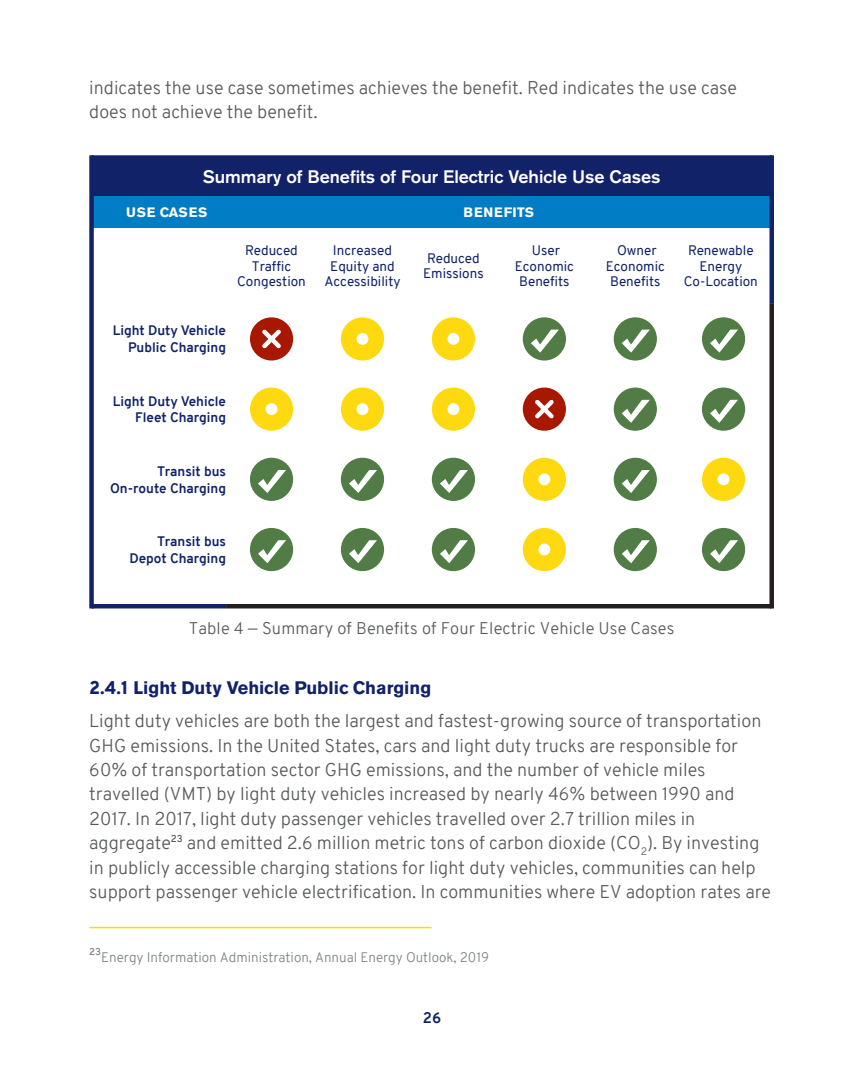
<style>
.page{position:relative;width:864px;height:1080px;background:#fff}
.page>*{position:absolute;margin:0;border:0;box-sizing:border-box;transform-origin:0 0}
.t1{font:300 18px/24.5px "Overpass";color:#58595b}
.t2{font:500 18px "Akzidenz Grotesk BE";color:#fff}
.t3{font:700 18px "Akzidenz Grotesk BE";color:#112269}
.t4{font:300 16.5px "Overpass";letter-spacing:.01em;color:#58595b}
.t5{font:700 15px "Overpass";color:#112269}
.t6{font:13.5px/15.6px "Overpass";color:#112269;text-align:center}
.t7{font:700 13.5px/16.8px "Overpass";color:#112269;text-align:right}
.t8{font:300 13.5px "Overpass";color:#7f8184}
.t9{font:700 13.5px "Akzidenz Grotesk BE";letter-spacing:.06em;color:#fff}
.t10{font:600 9.75px "Overpass";color:#7f8184}
.s1{font-family:"Overpass";font-weight:900}
</style>
<div class="page">
<div style="left:92px;top:158px;width:680px;height:38px;background:#112269"></div>
<div style="left:92px;top:196px;width:680px;height:32px;background:#007dc5"></div>
<div style="left:769px;top:304px;width:5px;height:304px;background:#231f20"></div>
<div style="left:89px;top:155px;width:5px;height:453px;background:#112269"></div>
<div style="left:769px;top:155px;width:5px;height:149px;background:#112269"></div>
<hr style="left:226px;top:604px;width:546px;height:4px;background:#231f20">
<div style="left:92px;top:155px;width:680px;height:5px;background:#112269"></div>
<hr style="left:92px;top:604px;width:134px;height:4px;background:#112269">
<svg style="left:341px;top:317px;width:43px;height:44px"></svg>
<svg style="left:432px;top:317px;width:43px;height:44px"></svg>
<svg style="left:432px;top:388px;width:43px;height:43px"></svg>
<svg style="left:341px;top:388px;width:43px;height:43px"></svg>
<svg style="left:250px;top:388px;width:43px;height:43px"></svg>
<svg style="left:523px;top:458px;width:43px;height:43px"></svg>
<svg style="left:523px;top:528px;width:43px;height:43px"></svg>
<svg style="left:702px;top:458px;width:43px;height:43px"></svg>
<svg style="left:523px;top:317px;width:43px;height:44px"></svg>
<svg style="left:614px;top:317px;width:43px;height:44px"></svg>
<svg style="left:702px;top:317px;width:43px;height:44px"></svg>
<svg style="left:702px;top:388px;width:43px;height:43px"></svg>
<svg style="left:614px;top:458px;width:43px;height:43px"></svg>
<svg style="left:702px;top:528px;width:43px;height:43px"></svg>
<svg style="left:614px;top:528px;width:43px;height:43px"></svg>
<svg style="left:614px;top:388px;width:43px;height:43px"></svg>
<svg style="left:432px;top:458px;width:43px;height:43px"></svg>
<svg style="left:432px;top:528px;width:43px;height:43px"></svg>
<svg style="left:341px;top:528px;width:43px;height:43px"></svg>
<svg style="left:341px;top:458px;width:43px;height:43px"></svg>
<svg style="left:250px;top:458px;width:43px;height:43px"></svg>
<svg style="left:250px;top:528px;width:43px;height:43px"></svg>
<svg style="left:250px;top:317px;width:43px;height:44px"></svg>
<svg style="left:523px;top:388px;width:43px;height:43px"></svg>
<hr style="left:89px;top:927px;width:343px;height:1px;background:#ffd90f">
<p class="t1" style="left:89px;top:77px;width:649px">indicates the use case sometimes achieves the benefit. Red indicates the use case does not achieve the benefit.</p>
<p class="t2" style="left:203px;top:171px;width:459px">Summary of Benefits of Four Electric Vehicle Use Cases</p>
<p class="t9" style="left:126px;top:207px;width:83px">USE CASES</p>
<p class="t9" style="left:464px;top:207px;width:72px">BENEFITS</p>
<p class="t6" style="left:237px;top:244px;width:70px">Reduced<br>Traffic<br>Congestion</p>
<p class="t6" style="left:324px;top:244px;width:78px">Increased<br>Equity and<br>Accessibility</p>
<p class="t6" style="left:423px;top:252px;width:62px;text-align:left">Reduced<br>Emissions</p>
<p class="t6" style="left:515px;top:244px;width:61px">User<br>Economic<br>Benefits</p>
<p class="t6" style="left:606px;top:244px;width:61px">Owner<br>Economic<br>Benefits</p>
<p class="t6" style="left:684px;top:244px;width:76px">Renewable<br>Energy<br>Co-Location</p>
<p class="t7" style="left:113px;top:324px;width:115px">Light Duty Vehicle<br>Public Charging</p>
<p class="t7" style="left:113px;top:394px;width:115px">Light Duty Vehicle<br>Fleet Charging</p>
<p class="t7" style="left:110px;top:464px;width:118px">Transit bus<br>On-route Charging</p>
<p class="t7" style="left:129px;top:534px;width:98px">Transit bus<br>Depot Charging</p>
<p class="t4" style="left:189px;top:622px;width:487px">Table 4 — Summary of Benefits of Four Electric Vehicle Use Cases</p>
<p class="t3" style="left:89px;top:681px;width:344px"><span class="s1">2.4.1</span> Light Duty Vehicle Public Charging</p>
<p class="t1" style="left:89px;top:710px;width:683px">Light duty vehicles are both the largest and fastest-growing source of transportation GHG emissions. In the United States, cars and light duty trucks are responsible for 60% of transportation sector GHG emissions, and the number of vehicle miles travelled (VMT) by light duty vehicles increased by nearly 46% between 1990 and 2017. In 2017, light duty passenger vehicles travelled over 2.7 trillion miles in aggregate<sup>23</sup> and emitted 2.6 million metric tons of carbon dioxide (CO<sub>2</sub>). By investing in publicly accessible charging stations for light duty vehicles, communities can help support passenger vehicle electrification. In communities where EV adoption rates are</p>
<p class="t10" style="left:89px;top:947px;width:13px">23</p>
<p class="t8" style="left:101px;top:952px;width:389px">Energy Information Administration, Annual Energy Outlook, 2019</p>
<p class="t5" style="left:423px;top:1012px;width:20px">26</p>
</div>
